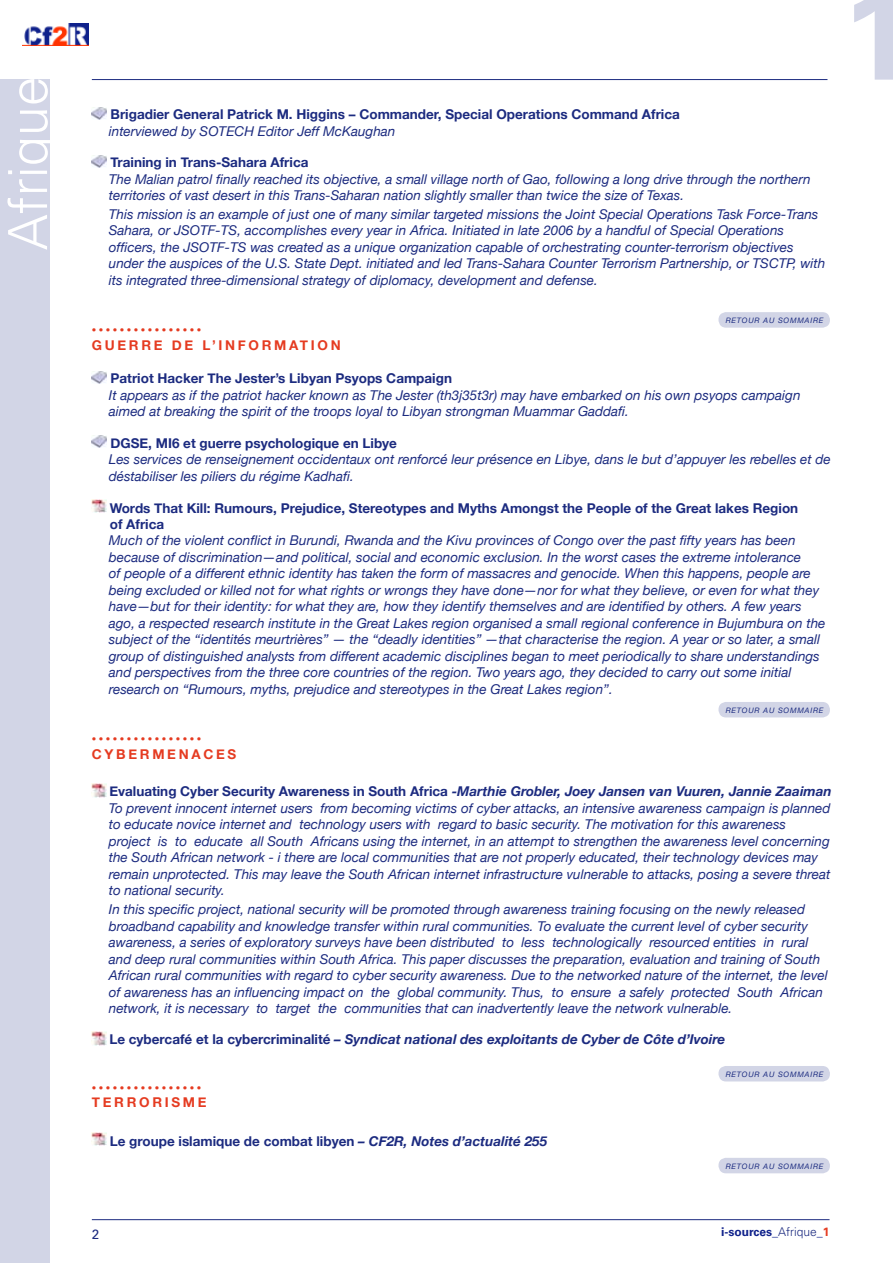
<style>
.page{position:relative;width:893px;height:1263px;background:#fff}
.page>*{position:absolute;margin:0;border:0;box-sizing:border-box;transform-origin:0 0}
.t1{font:700 126px "Univers";color:#d2d5e6}
.t2{font:300 54px "Univers";color:#fff}
.t3{font:italic 13.5px/16.5px "Helvetica Neue";color:#1c2b80}
.t4{font:700 13.5px/16.5px "Helvetica Neue";color:#1c2b80}
.t5{font:italic 700 13.5px "Helvetica Neue";color:#1c2b80}
.t6{font:700 13.5px "Helvetica Neue";letter-spacing:.2em;color:#e53b21}
.t7{font:13.5px "Univers";color:#1c2b80}
.t8{font:700 12px "Univers";color:#0f218b}
.t9{font:9px "Helvetica Neue";color:#e53b21}
.t10{font:italic 7.5px "Helvetica Neue";letter-spacing:.1em;color:#1c2b80}
.s1{font-weight:700;font-style:normal}
.s2{font-weight:700}
.s3{font-style:normal}
.s4{font-style:italic}
.s5{font-weight:300;color:#1c2b80}
.s6{color:#e53b21}
</style>
<div class="page">
<div style="left:0;top:79px;width:50px;height:1184px;background:#d2d5e6"></div>
<img style="left:22px;top:23px;width:67px;height:22px">
<hr style="left:92px;top:79px;width:735px;height:1px;background:#1c2b80">
<hr style="left:92px;top:1219px;width:737px;height:1px;background:#1c2b80">
<img style="left:92px;top:107px;width:15px;height:12px">
<img style="left:92px;top:155px;width:15px;height:12px">
<img style="left:92px;top:371px;width:15px;height:12px">
<img style="left:92px;top:436px;width:15px;height:12px">
<img style="left:92px;top:499px;width:14px;height:14px">
<img style="left:92px;top:783px;width:14px;height:14px">
<img style="left:92px;top:1031px;width:14px;height:14px">
<img style="left:92px;top:1132px;width:14px;height:14px">
<div style="left:718px;top:1066px;width:112px;height:15px;background:#d2d5e6;border-radius:8px"></div>
<div style="left:718px;top:1158px;width:112px;height:15px;background:#d2d5e6;border-radius:8px"></div>
<div style="left:718px;top:702px;width:112px;height:15px;background:#d2d5e6;border-radius:8px"></div>
<div style="left:718px;top:312px;width:112px;height:16px;background:#d2d5e6;border-radius:8px"></div>
<h2 class="t2" style="left:-5px;top:250px;width:176px;rotate:-90deg">Afrique</h2>
<p class="t4" style="left:111px;top:106px;width:571px">Brigadier General Patrick M. Higgins – Commander, Special Operations Command Africa</p>
<p class="t3" style="left:109px;top:123px;width:288px">interviewed by SOTECH Editor Jeff McKaughan</p>
<p class="t4" style="left:111px;top:154px;width:199px">Training in Trans-Sahara Africa</p>
<p class="t3" style="left:109px;top:171px;width:703px">The Malian patrol finally reached its objective, a small village north of Gao, following a long drive through the northern territories of vast desert in this Trans-Saharan nation slightly smaller than twice the size of Texas.</p>
<p class="t3" style="left:109px;top:206px;width:718px">This mission is an example of just one of many similar targeted missions the Joint Special Operations Task Force-Trans Sahara, or JSOTF-TS, accomplishes every year in Africa. Initiated in late 2006 by a handful of Special Operations officers, the JSOTF-TS was created as a unique organization capable of orchestrating counter-terrorism objectives under the auspices of the U.S. State Dept. initiated and led Trans-Sahara Counter Terrorism Partnership, or TSCTP, with its integrated three-dimensional strategy of diplomacy, development and defense.</p>
<p class="t10" style="left:726px;top:316px;width:99px">RETOUR AU SOMMAIRE</p>
<p class="t9" style="left:92px;top:325px;width:111px">• • • • • • • • • • • • • • • •</p>
<p class="t6" style="left:92px;top:337px;width:250px">Guerre de l’inf ormation</p>
<p class="t4" style="left:111px;top:370px;width:343px">Patriot Hacker The Jester’s Libyan Psyops Campaign</p>
<p class="t3" style="left:109px;top:387px;width:693px">It appears as if the patriot hacker known as The Jester (th3j35t3r) may have embarked on his own psyops campaign aimed at breaking the spirit of the troops loyal to Libyan strongman Muammar Gaddafi.</p>
<p class="t4" style="left:111px;top:434px;width:11px">DGSE</p>
<p class="t4" style="left:148px;top:434px;width:250px">, MI6 et guerre psychologique en Libye</p>
<p class="t3" style="left:109px;top:451px;width:723px">Les services de renseignement occidentaux ont renforcé leur présence en Libye, dans le but d’appuyer les rebelles et de déstabiliser les piliers du régime Kadhafi.</p>
<p class="t4" style="left:110px;top:500px;width:690px">Words That Kill: Rumours, Prejudice, Stereotypes and Myths Amongst the People of the Great lakes Region of Africa</p>
<p class="t3" style="left:109px;top:532px;width:718px">Much of the violent conflict in Burundi, Rwanda and the Kivu provinces of Congo over the past fifty years has been because of discrimination—and political, social and economic exclusion. In the worst cases the extreme intolerance<br>of people of a different ethnic identity has taken the form of massacres and genocide. When this happens, people are being excluded or killed not for what rights or wrongs they have done—nor for what they believe, or even for what they have—but for their identity: for what they are, how they identify themselves and are identified by others. A few years ago, a respected research institute in the Great Lakes region organised a small regional conference in Bujumbura on the subject of the “identités meurtrières” — the “deadly identities” —that characterise the region. A year or so later, a small group of distinguished analysts from different academic disciplines began to meet periodically to share understandings and perspectives from the three core countries of the region. Two years ago, they decided to carry out some initial research on “Rumours, myths, prejudice and stereotypes in the Great Lakes region”.</p>
<p class="t10" style="left:726px;top:705px;width:99px">RETOUR AU SOMMAIRE</p>
<p class="t9" style="left:92px;top:733px;width:111px">• • • • • • • • • • • • • • • •</p>
<p class="t6" style="left:92px;top:745px;width:146px">Cybermenaces</p>
<p class="t3" style="left:109px;top:783px;width:724px"><span class="s1">Evaluating Cyber Security Awareness in South Africa</span> <span class="s2">-Marthie Grobler, Joey Jansen van Vuuren, Jannie Zaaiman </span>To prevent innocent internet users from becoming victims of cyber attacks, an intensive awareness campaign is planned to educate novice internet and technology users with regard to basic security. The motivation for this awareness<br>project is to educate all South Africans using the internet, in an attempt to strengthen the awareness level concerning the South African network - i there are local communities that are not properly educated, their technology devices may remain unprotected. This may leave the South African internet infrastructure vulnerable to attacks, posing a severe threat to national security.</p>
<p class="t3" style="left:109px;top:901px;width:720px">In this specific project, national security will be promoted through awareness training focusing on the newly released broadband capability and knowledge transfer within rural communities. To evaluate the current level of cyber security awareness, a series of exploratory surveys have been distributed to less technologically resourced entities in rural and deep rural communities within South Africa. This paper discusses the preparation, evaluation and training of South African rural communities with regard to cyber security awareness. Due to the networked nature of the internet, the level of awareness has an influencing impact on the global community. Thus, to ensure a safely protected South African network, it is necessary to target the communities that can inadvertently leave the network vulnerable.</p>
<p class="t5" style="left:109px;top:1031px;width:617px"><span class="s3">Le cybercafé et la cybercriminalité</span> – Syndicat national des exploitants de Cyber de Côte d’Ivoire</p>
<p class="t9" style="left:92px;top:1082px;width:111px">• • • • • • • • • • • • • • • •</p>
<p class="t6" style="left:92px;top:1094px;width:116px">Terrorisme</p>
<p class="t4" style="left:110px;top:1132px;width:439px">Le groupe islamique de combat libyen <span class="s4">– CF2R, Notes d’actualité 255</span></p>
<p class="t10" style="left:726px;top:1069px;width:99px">RETOUR AU SOMMAIRE</p>
<p class="t10" style="left:726px;top:1161px;width:99px">RETOUR AU SOMMAIRE</p>
<h1 class="t1" style="left:842px;top:-39px;width:72px">1</h1>
<p class="t7" style="left:92px;top:1226px;width:9px">2</p>
<p class="t8" style="left:721px;top:1225px;width:110px">i-sources_<span class="s5">Afrique</span>_<span class="s6">1</span></p>
</div>
